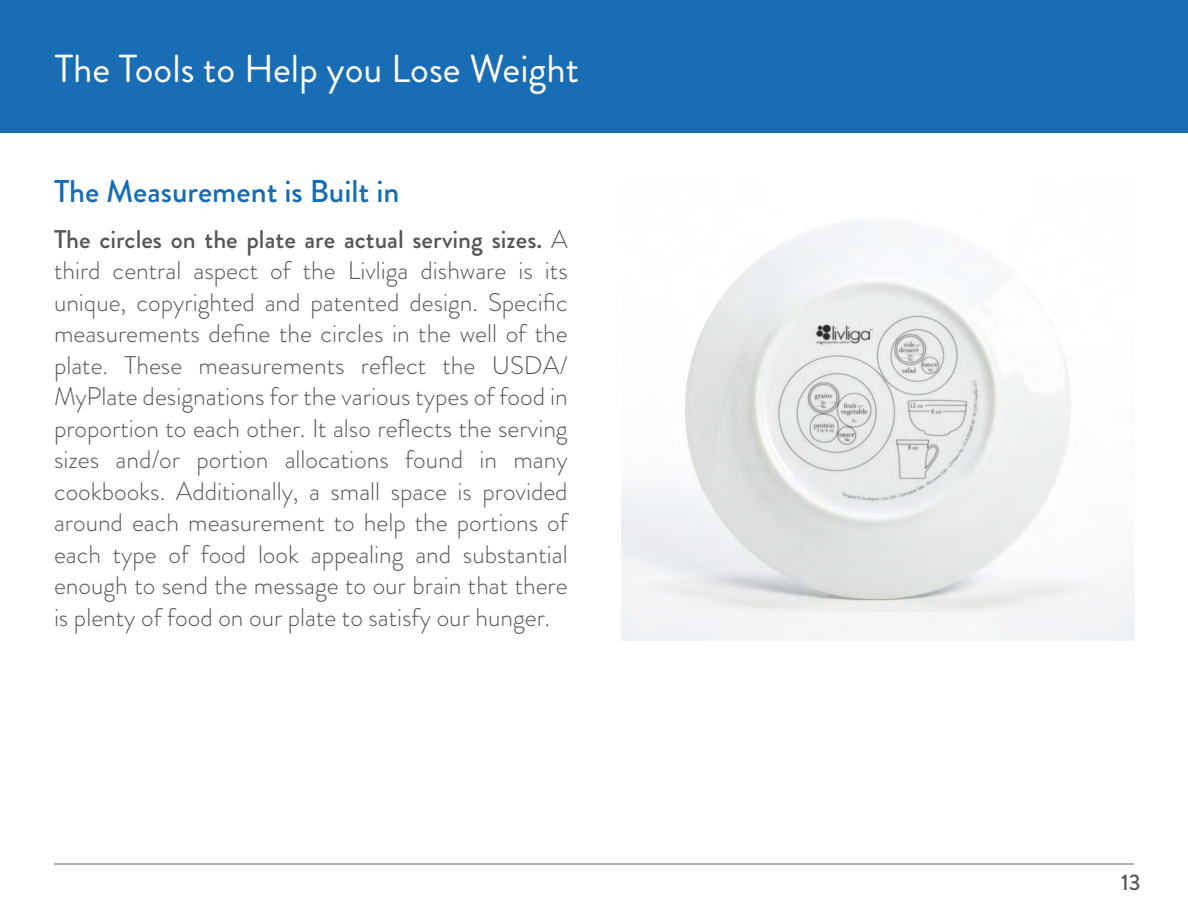
<style>
.page{position:relative;width:1188px;height:918px;background:#fff}
.page>*{position:absolute;margin:0;border:0;box-sizing:border-box;transform-origin:0 0}
.t1{font:39px "Brandon Grotesque";color:#fff}
.t2{font:500 31.5px "Brandon Grotesque";color:#146db5}
.t3{font:300 25.5px/31.5px "Brandon Grotesque";color:#555656;text-align:justify}
.t4{font:500 22.5px "Brandon Grotesque";color:#555656}
.s1{font-weight:500}
</style>
<div class="page">
<div style="left:0;top:0;width:1188px;height:133px;background:#196db4"></div>
<hr style="left:54px;top:863px;width:1080px;height:2px;background:#919395">
<img style="left:621px;top:221px;width:514px;height:419px">
<h1 class="t1" style="left:55px;top:42px;width:526px">The Tools to Help you Lose Weight</h1>
<p class="t2" style="left:54px;top:170px;width:347px">The Measurement is Built in</p>
<p class="t3" style="left:54px;top:223px;width:515px"><span class="s1">The circles on the plate are actual serving sizes.</span> A third central aspect of the Livliga dishware is its unique, copyrighted and patented design. Specific measurements define the circles in the well of the plate. These measurements reflect the USDA/ MyPlate designations for the various types of food in proportion to each other. It also reflects the serving sizes and/or portion allocations found in many cookbooks. Additionally, a small space is provided around each measurement to help the portions of each type of food look appealing and substantial enough to send the message to our brain that there is plenty of food on our plate to satisfy our hunger.</p>
<p class="t4" style="left:1121px;top:867px;width:21px">13</p>
</div>
